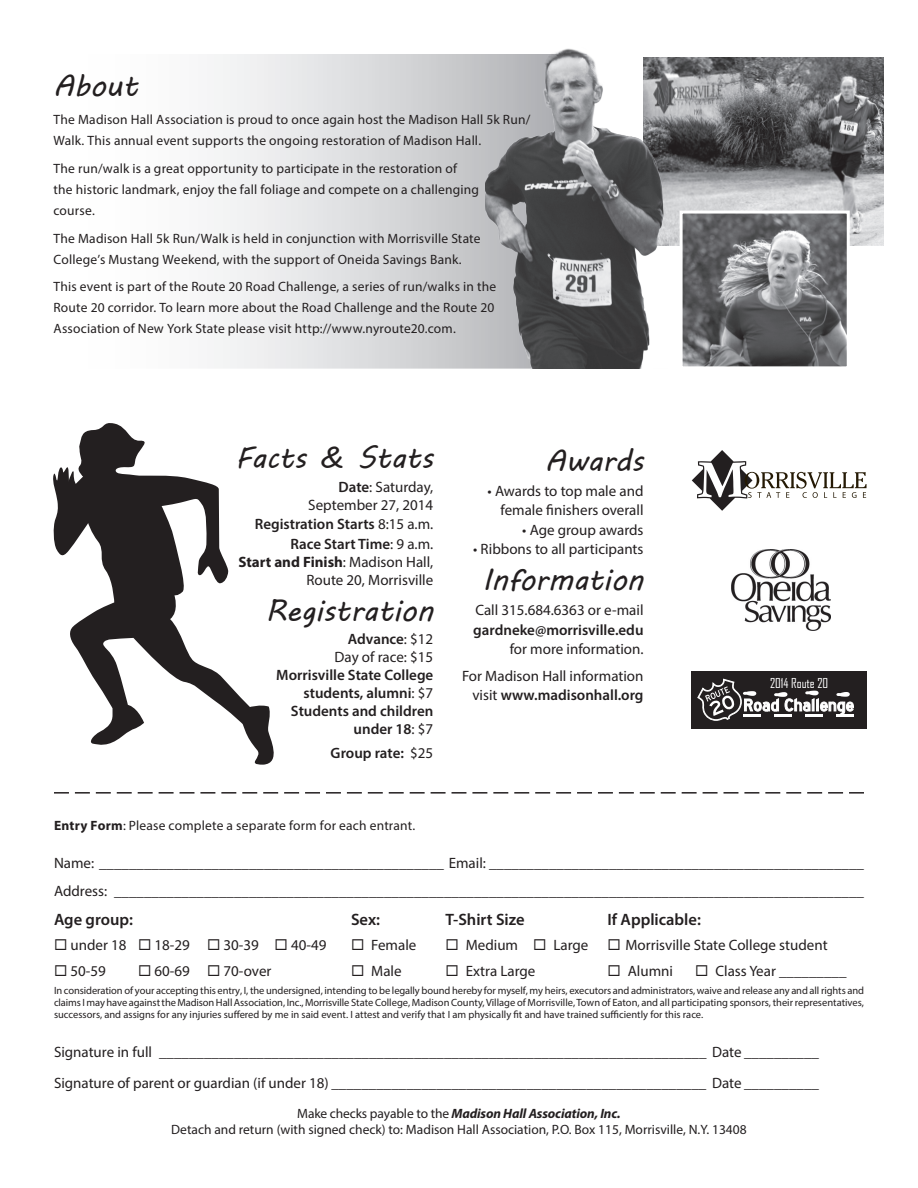
<style>
.page{position:relative;width:918px;height:1188px;background:#fff}
.page>*{position:absolute;margin:0;border:0;box-sizing:border-box;transform-origin:0 0}
.t1{font:30px "MV Boli";letter-spacing:-.005em;color:#231f20}
.t2{font:600 16.5px "Myriad Pro";color:#231f20}
.t3{font:15px/18px "Myriad Pro";color:#231f20;text-align:right}
.t4{font:600 15px/18px "Myriad Pro";color:#231f20;text-align:right}
.t5{font:15px "Myriad Pro";color:#231f20}
.t6{font:13.5px/21px "Myriad Pro";letter-spacing:.015em;color:#231f20}
.t7{font:13.05px "Agency FB";color:#fff}
.t8{font:10.5px/12px "Myriad Pro";color:#231f20;text-align:justify}
.s1{font-weight:600}
.s2{font-weight:400}
.s3{font-weight:700}
.s4{font-style:inherit}
.s5{font-weight:700;font-style:italic}
</style>
<div class="page">
<svg style="left:692px;top:450px;width:175px;height:61px"></svg>
<svg style="left:214px;top:54px;width:272px;height:315px"></svg>
<svg style="left:54px;top:792px;width:810px;height:2px"></svg>
<svg style="left:53px;top:423px;width:221px;height:342px"></svg>
<img style="left:731px;top:549px;width:99px;height:81px">
<img style="left:669px;top:57px;width:214px;height:189px">
<img style="left:684px;top:215px;width:162px;height:150px">
<div style="left:680px;top:211px;width:170px;height:158px;border:3px solid #fff"></div>
<img style="left:486px;top:48px;width:183px;height:321px">
<div style="left:691px;top:671px;width:176px;height:58px;background:#231f20"></div>
<svg style="left:697px;top:679px;width:157px;height:42px"></svg>
<h1 class="t1" style="left:54px;top:66px;width:86px">About</h1>
<p class="t6" style="left:54px;top:109px;width:478px">The Madison Hall Association is proud to once again host the Madison Hall 5k Run/<br>Walk. This annual event supports the ongoing restoration of Madison Hall.</p>
<p class="t6" style="left:54px;top:158px;width:427px">The run/walk is a great opportunity to participate in the restoration of the historic landmark, enjoy the fall foliage and compete on a challenging course.</p>
<p class="t6" style="left:54px;top:227px;width:429px">The Madison Hall 5k Run/Walk is held in conjunction with Morrisville State<br>College’s Mustang Weekend, with the support of Oneida Savings Bank.</p>
<p class="t6" style="left:54px;top:276px;width:444px">This event is part of the Route 20 Road Challenge, a series of run/walks in the<br>Route 20 corridor. To learn more about the Road Challenge and the Route 20<br>Association of New York State please visit http://www.nyroute20.com.</p>
<h1 class="t1" style="left:236px;top:438px;width:199px">Facts &amp; Stats</h1>
<p class="t3" style="left:308px;top:478px;width:127px"><span class="s1">Date</span>: Saturday,<br>September 27, 2014</p>
<p class="t4" style="left:255px;top:514px;width:180px;line-height:19.5px">Registration Starts <span class="s2">8:15 a.m.<br></span>Race Start Time<span class="s2">: 9 a.m.</span></p>
<p class="t3" style="left:238px;top:553px;width:196px"><span class="s3">Start and Finish</span>: Madison Hall,<br>Route 20, Morrisville</p>
<h1 class="t1" style="left:265px;top:590px;width:169px">Registration</h1>
<p class="t3" style="left:335px;top:630px;width:100px"><span class="s1">Advance</span>: $12<br>Day of race: $15</p>
<p class="t4" style="left:276px;top:666px;width:159px">Morrisville State College students, alumni<span class="s2">: $7<br></span>Students and children under 18<span class="s2">: $7</span></p>
<p class="t4" style="left:331px;top:743px;width:104px">Group rate: <span class="s2">$25</span></p>
<h1 class="t1" style="left:545px;top:440px;width:100px">Awards</h1>
<p class="t3" style="left:488px;top:481px;width:157px;line-height:19.5px">• Awards to top male and female finishers overall</p>
<p class="t3" style="left:522px;top:521px;width:123px">• Age group awards</p>
<p class="t3" style="left:473px;top:540px;width:172px">• Ribbons to all participants</p>
<h1 class="t1" style="left:483px;top:560px;width:162px">Information</h1>
<p class="t3" style="left:475px;top:601px;width:170px">Call 315.684.6363 or e-mail</p>
<p class="t4" style="left:473px;top:620px;width:172px">gardneke@morrisville.edu</p>
<p class="t3" style="left:462px;top:636px;width:183px;line-height:26.2px">for more information.<br>For Madison Hall information</p>
<p class="t4" style="left:472px;top:686px;width:173px"><span class="s2">visit</span> www.madisonhall.org</p>
<p class="t7" style="left:770px;top:675px;width:60px">2014 Route 20</p>
<p class="t6" style="left:54px;top:814px;width:363px"><span class="s3">Entry Form</span>: Please complete a separate form for each entrant.</p>
<p class="t3" style="left:54px;top:848px;width:811px;line-height:28.5px;text-align:left">Name: ______________________________________________ Email: __________________________________________________<br>Address: ____________________________________________________________________________________________________</p>
<p class="t2" style="left:54px;top:908px;width:81px">Age group:</p>
<p class="t2" style="left:351px;top:908px;width:31px">Sex:</p>
<p class="t2" style="left:445px;top:908px;width:81px">T-Shirt Size</p>
<p class="t2" style="left:607px;top:908px;width:95px">If Applicable:</p>
<p class="t3" style="left:54px;top:936px;width:274px">◻ under 18 ◻ 18-29 ◻ 30-39 ◻ 40-49</p>
<p class="t3" style="left:351px;top:936px;width:67px">◻ Female</p>
<p class="t3" style="left:446px;top:936px;width:144px">◻ Medium ◻ Large</p>
<p class="t3" style="left:607px;top:936px;width:222px">◻ Morrisville State College student</p>
<p class="t5" style="left:54px;top:962px;width:53px">◻ 50-59</p>
<p class="t3" style="left:138px;top:962px;width:135px">◻ <span class="s4">60</span>-69 ◻ <span class="s4">70</span>-over</p>
<p class="t3" style="left:351px;top:962px;width:52px">◻ Male</p>
<p class="t3" style="left:446px;top:962px;width:91px">◻ Extra Large</p>
<p class="t3" style="left:607px;top:962px;width:67px">◻ Alumni</p>
<p class="t3" style="left:695px;top:962px;width:153px">◻ Class Year _________</p>
<p class="t8" style="left:54px;top:985px;width:812px">In consideration of your accepting this entry, I, the undersigned, intending to be legally bound hereby for myself, my heirs, executors and administrators, waive and release any and all rights and claims I may have against the Madison Hall Association, Inc., Morrisville State College, Madison County, Village of Morrisville, Town of Eaton, and all participating sponsors, their representatives, successors, and assigns for any injuries suffered by me in said event. I attest and verify that I am physically fit and have trained sufficiently for this race.</p>
<p class="t3" style="left:54px;top:1036px;width:766px;line-height:31.5px;text-align:left">Signature in full _________________________________________________________________________ Date __________<br>Signature of parent or guardian (if under <span class="s4">18</span>) __________________________________________________ Date __________</p>
<p class="t6" style="left:171px;top:1105px;width:577px;line-height:16.2px;text-align:center">Make checks payable to the <span class="s5">Madison Hall Association, Inc.<br></span>Detach and return (with signed check) to: Madison Hall Association, P.O. Box <span class="s4">115</span>, Morrisville, N.Y. <span class="s4">13408</span></p>
</div>
